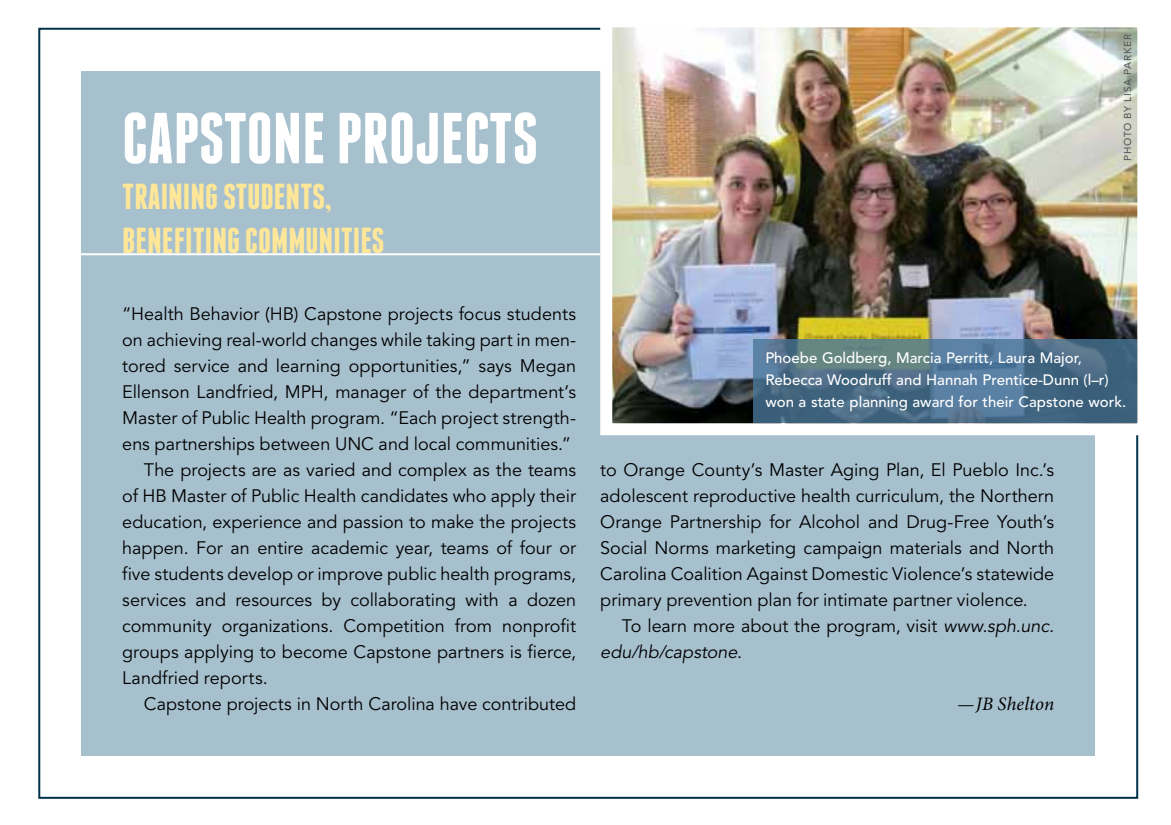
<style>
.page{position:relative;width:1171px;height:825px;background:#fff}
.page>*{position:absolute;margin:0;border:0;box-sizing:border-box;transform-origin:0 0}
.t1{font:700 72px "Franchise";color:#fff}
.t2{font:700 36px/44px "Franchise";color:#ffe799}
.t3{font:italic 19px "Minion Pro";letter-spacing:.01em;color:#000}
.t4{font:18px/26px "Avenir";color:#000;text-align:justify}
.t5{font:500 15px/22px "Avenir";color:#fff}
.t6{font:500 10px "Avenir";letter-spacing:.065em;color:#58595b}
.s1{font-style:italic}
</style>
<div class="page">
<div style="left:81px;top:71px;width:1013px;height:685px;background:#a7c0ce"></div>
<img style="left:594px;top:27px;width:545px;height:414px">
<hr style="left:58px;top:253px;width:542px;height:2px;background:#fff">
<svg style="left:753px;top:340px;width:383px;height:83px;background:#4d7089"></svg>
<h1 class="t1" style="left:122px;top:105px;width:417px">CAPSTONE PROJECTS</h1>
<h2 class="t2" style="left:122px;top:175px;width:264px">TRAINING STUDENTS,<br>BENEFITING COMMUNITIES</h2>
<p class="t4" style="left:122px;top:301px;width:455px">“Health Behavior (HB) Capstone projects focus students</p>
<p class="t4" style="left:122px;top:327px;width:455px">on achieving real-world changes while taking part in men-</p>
<p class="t4" style="left:122px;top:353px;width:455px">tored service and learning opportunities,” says Megan</p>
<p class="t4" style="left:122px;top:379px;width:455px">Ellenson Landfried, MPH, manager of the department’s</p>
<p class="t4" style="left:122px;top:405px;width:455px">Master of Public Health program. “Each project strength-</p>
<p class="t4" style="left:122px;top:431px;width:450px">ens partnerships between UNC and local communities.”</p>
<p class="t4" style="left:144px;top:457px;width:433px">The projects are as varied and complex as the teams</p>
<p class="t4" style="left:122px;top:483px;width:455px">of HB Master of Public Health candidates who apply their</p>
<p class="t4" style="left:122px;top:509px;width:455px">education, experience and passion to make the projects</p>
<p class="t4" style="left:122px;top:535px;width:455px">happen. For an entire academic year, teams of four or</p>
<p class="t4" style="left:122px;top:561px;width:455px">five students develop or improve public health programs,</p>
<p class="t4" style="left:122px;top:587px;width:455px">services and resources by collaborating with a dozen</p>
<p class="t4" style="left:122px;top:613px;width:455px">community organizations. Competition from nonprofit</p>
<p class="t4" style="left:122px;top:639px;width:455px">groups applying to become Capstone partners is fierce,</p>
<p class="t4" style="left:122px;top:665px;width:147px">Landfried reports.</p>
<p class="t4" style="left:144px;top:691px;width:433px">Capstone projects in North Carolina have contributed</p>
<p class="t6" style="left:1121px;top:161px;width:126px;rotate:-90deg">Ph oto by Lisa Parker</p>
<p class="t5" style="left:765px;top:347px;width:362px">Phoebe Goldberg, M arcia Perritt, Laura M ajor,<br>Rebecca Woodruff and Hannah Prentice-Dunn (l–r) won a state planning award for their Capstone work.</p>
<p class="t4" style="left:600px;top:457px;width:455px">to Orange County’s Master Aging Plan, El Pueblo Inc.’s adolescent reproductive health curriculum, the Northern Orange Partnership for Alcohol and Drug-Free Youth’s Social Norms marketing campaign materials and North Carolina Coalition Against Domestic Violence’s statewide primary prevention plan for intimate partner violence.</p>
<p class="t4" style="left:600px;top:613px;width:455px;text-indent:22px">To learn more about the program, visit <span class="s1">www.sph.unc. edu/hb/capstone</span>.</p>
<p class="t3" style="left:956px;top:691px;width:98px">— JB Shelton</p>
</div>
